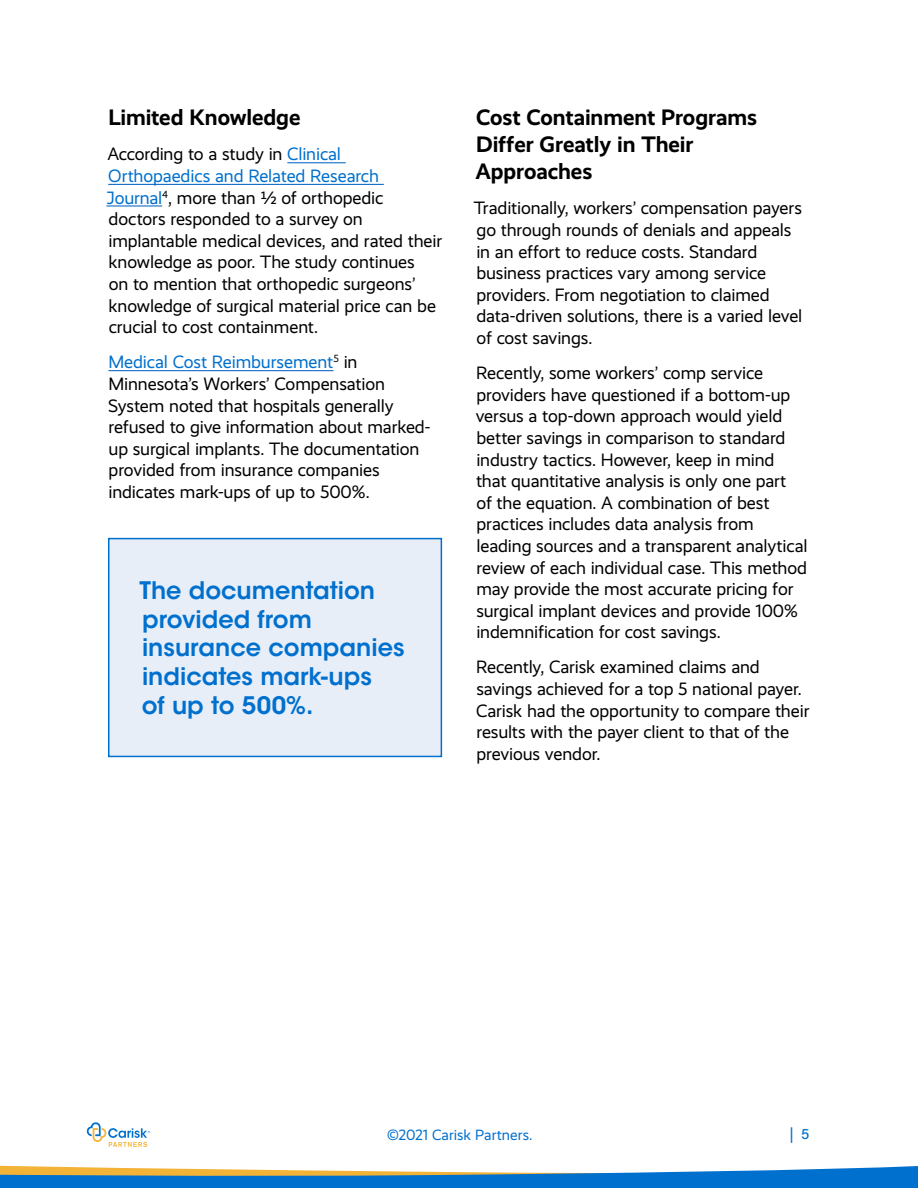
<style>
.page{position:relative;width:918px;height:1188px;background:#fff}
.page>*{position:absolute;margin:0;border:0;box-sizing:border-box;transform-origin:0 0}
.t1{font:600 24px/28.8px "ITC Avant Garde Std";color:#0070ce}
.t2{font:700 22.5px/27px "Realist";letter-spacing:-.005em;color:#000}
.t3{font:18px/21.6px "Realist";letter-spacing:-.005em;color:#000}
.t4{font:15px "Realist";color:#0070ce}
.t5{font:500 15px "Acumin Pro";color:#0070ce}
.s1{color:#0070ce}
</style>
<div class="page">
<hr style="left:287px;top:162px;width:59px;height:1px;background:#0563c1">
<hr style="left:108px;top:184px;width:276px;height:1px;background:#0563c1">
<hr style="left:106px;top:205px;width:56px;height:2px;background:#0563c1">
<hr style="left:108px;top:370px;width:225px;height:1px;background:#0563c1">
<div style="left:108px;top:538px;width:334px;height:219px;background:#e8eef8;border:2px solid #0070ce"></div>
<svg style="left:0;top:1165px;width:918px;height:23px"></svg>
<svg style="left:87px;top:1122px;width:63px;height:25px"></svg>
<p class="t2" style="left:108px;top:104px;width:194px">Limited Knowledge</p>
<p class="t3" style="left:106px;top:144px;width:337px">According to a study in <span class="s1">Clinical Orthopaedics and Related Research Journal</span><sup>4</sup>, more than ½ of orthopedic doctors responded to a survey on implantable medical devices, and rated their knowledge as poor. The study continues<br>on to mention that orthopedic surgeons’ knowledge of surgical material price can be crucial to cost containment.</p>
<p class="t3" style="left:108px;top:351px;width:324px"><span class="s1">Medical Cost Reimbursement</span><sup>5</sup> in Minnesota’s Workers’ Compensation System noted that hospitals generally refused to give information about marked&shy;up surgical implants. The documentation provided from insurance companies indicates mark-ups of up to 500%.</p>
<h1 class="t1" style="left:139px;top:576px;width:267px">The documentation provided from insurance companies indicates mark-ups<br>of up to 500%.</h1>
<p class="t2" style="left:475px;top:104px;width:283px">Cost Containment Programs<br>Differ Greatly in Their<br>Approaches</p>
<p class="t3" style="left:474px;top:198px;width:330px">Traditionally, workers’ compensation payers go through rounds of denials and appeals in an effort to reduce costs. Standard business practices vary among service providers. From negotiation to claimed data-driven solutions, there is a varied level of cost savings.</p>
<p class="t3" style="left:476px;top:362px;width:333px">Recently, some workers’ comp service providers have questioned if a bottom-up versus a top-down approach would yield better savings in comparison to standard industry tactics. However, keep in mind that quantitative analysis is only one part<br>of the equation. A combination of best practices includes data analysis from leading sources and a transparent analytical review of each individual case. This method may provide the most accurate pricing for surgical implant devices and provide 100% indemnification for cost savings.</p>
<p class="t3" style="left:476px;top:657px;width:335px">Recently, Carisk examined claims and savings achieved for a top 5 national payer.<br>Carisk had the opportunity to compare their results with the payer client to that of the previous vendor.</p>
<p class="t4" style="left:387px;top:1126px;width:147px">©2021 Carisk Partners.</p>
<p class="t5" style="left:789px;top:1123px;width:22px">| 5</p>
</div>
